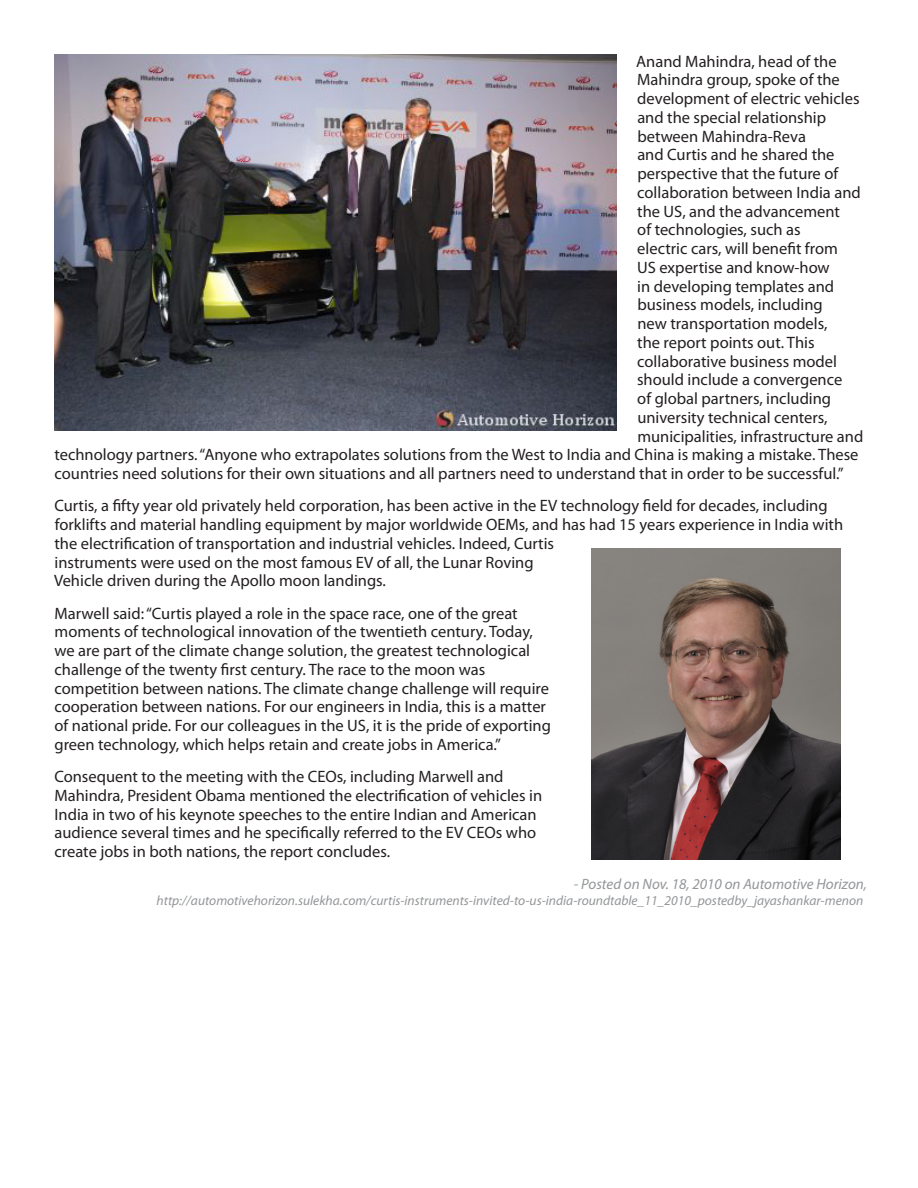
<style>
.page{position:relative;width:918px;height:1188px;background:#fff}
.page>*{position:absolute;margin:0;border:0;box-sizing:border-box;transform-origin:0 0}
.t1{font:16.5px/18.8px "Myriad Pro";color:#231f20}
.t2{font:italic 15px "Myriad Pro";color:#939598}
.t3{font:italic 13.5px "Myriad Pro";color:#939598}
</style>
<div class="page">
<img style="left:54px;top:54px;width:562px;height:377px">
<img style="left:592px;top:549px;width:248px;height:310px">
<p class="t1" style="left:636px;top:52px;width:202px">Anand Mahindra, head of the</p>
<p class="t1" style="left:637px;top:70px;width:204px">Mahindra group, spoke of the</p>
<p class="t1" style="left:637px;top:89px;width:224px">development of electric vehicles</p>
<p class="t1" style="left:637px;top:108px;width:190px">and the special relationship</p>
<p class="t1" style="left:637px;top:127px;width:170px">between Mahindra-Reva</p>
<p class="t1" style="left:637px;top:145px;width:199px">and Curtis and he shared the</p>
<p class="t1" style="left:637px;top:164px;width:202px">perspective that the future of</p>
<p class="t1" style="left:637px;top:183px;width:225px">collaboration between India and</p>
<p class="t1" style="left:637px;top:202px;width:204px">the US, and the advancement</p>
<p class="t1" style="left:637px;top:220px;width:165px">of technologies, such as</p>
<p class="t1" style="left:637px;top:239px;width:202px">electric cars, will benefit from</p>
<p class="t1" style="left:637px;top:258px;width:194px">US expertise and know-how</p>
<p class="t1" style="left:637px;top:276px;width:198px">in developing templates and</p>
<p class="t1" style="left:637px;top:295px;width:187px">business models, including</p>
<p class="t1" style="left:637px;top:314px;width:192px">new transportation models,</p>
<p class="t1" style="left:637px;top:333px;width:179px">the report points out. This</p>
<p class="t1" style="left:637px;top:351px;width:201px">collaborative business model</p>
<p class="t1" style="left:637px;top:370px;width:207px">should include a convergence</p>
<p class="t1" style="left:637px;top:389px;width:195px">of global partners, including</p>
<p class="t1" style="left:637px;top:408px;width:192px">university technical centers,</p>
<p class="t1" style="left:637px;top:426px;width:227px">municipalities, infrastructure and</p>
<p class="t1" style="left:54px;top:445px;width:806px">technology partners. “Anyone who extrapolates solutions from the West to India and China is making a mistake. These</p>
<p class="t1" style="left:55px;top:464px;width:791px">countries need solutions for their own situations and all partners need to understand that in order to be successful.”</p>
<p class="t1" style="left:54px;top:496px;width:791px">Curtis, a fifty year old privately held corporation, has been active in the EV technology field for decades, including forklifts and material handling equipment by major worldwide OEMs, and has had 15 years experience in India with the electrification of transportation and industrial vehicles. Indeed, Curtis<br>instruments were used on the most famous EV of all, the Lunar Roving<br>Vehicle driven during the Apollo moon landings.</p>
<p class="t1" style="left:54px;top:603px;width:498px">Marwell said: “Curtis played a role in the space race, one of the great moments of technological innovation of the twentieth century. Today, we are part of the climate change solution, the greatest technological challenge of the twenty first century. The race to the moon was competition between nations. The climate change challenge will require cooperation between nations. For our engineers in India, this is a matter of national pride. For our colleagues in the US, it is the pride of exporting green technology, which helps retain and create jobs in America.”</p>
<p class="t1" style="left:54px;top:767px;width:489px">Consequent to the meeting with the CEOs, including Marwell and Mahindra, President Obama mentioned the electrification of vehicles in India in two of his keynote speeches to the entire Indian and American audience several times and he specifically referred to the EV CEOs who create jobs in both nations, the report concludes.</p>
<p class="t2" style="left:574px;top:874px;width:295px">- Posted on Nov. 18, 2010 on Automotive Horizon,</p>
<p class="t3" style="left:157px;top:892px;width:708px">http://automotivehorizon.sulekha.com/curtis-instruments-invited-to-us-india-roundtable_11_2010_postedby_jayashankar-menon</p>
</div>
